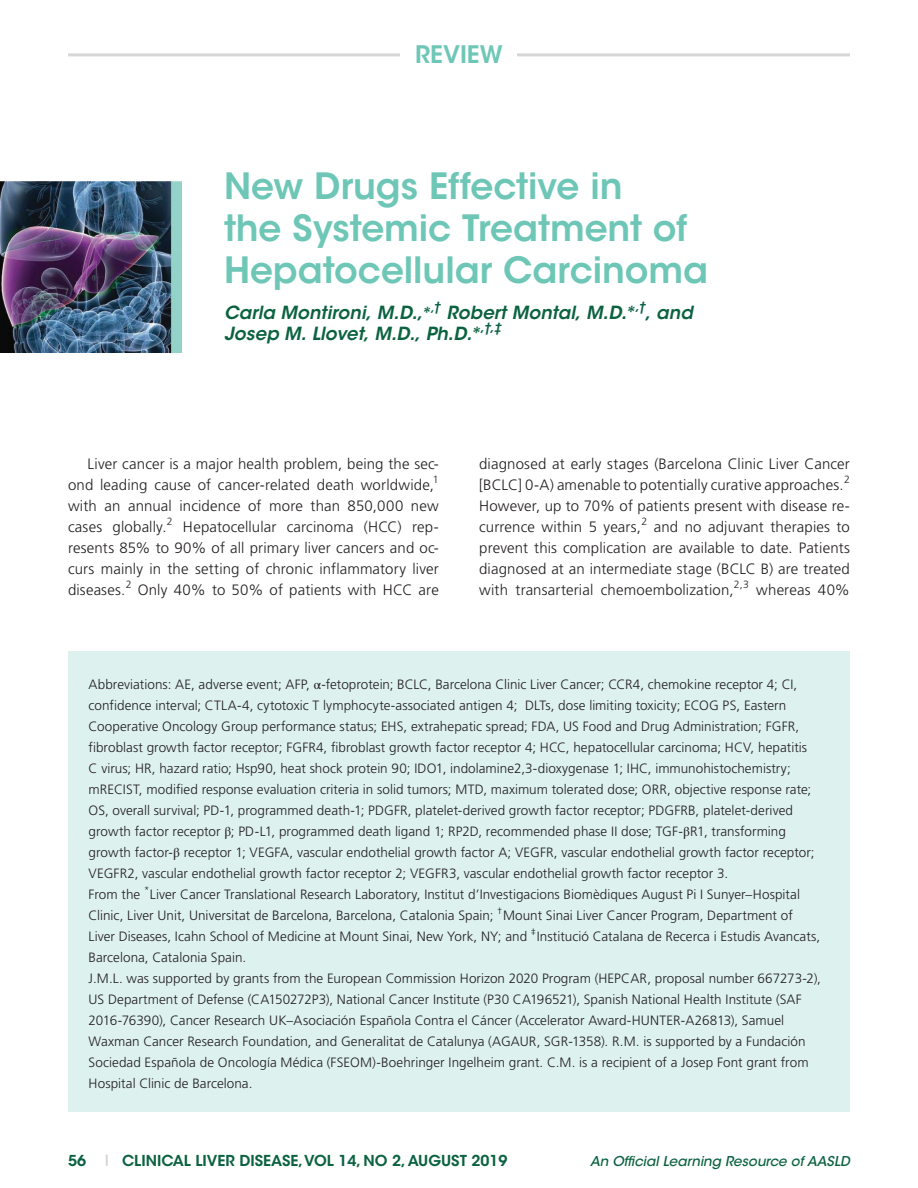
<style>
.page{position:relative;width:918px;height:1188px;background:#fff}
.page>*{position:absolute;margin:0;border:0;box-sizing:border-box;transform-origin:0 0}
.t1{font:600 36px/42px "ITC Avant Garde Std";letter-spacing:-.005em;color:#6ec7b6}
.t2{font:600 24px "ITC Avant Garde Std";color:#6ec7b6}
.t3{font:italic 600 18px "ITC Avant Garde Std";letter-spacing:.005em;color:#0b6241}
.t4{font:300 15px/21px "Frutiger LT Std";letter-spacing:.01em;color:#231f20}
.t5{font:600 15px "ITC Avant Garde Std";color:#0b6241}
.t6{font:300 13.5px/21px "Frutiger LT Std";letter-spacing:.005em;color:#231f20}
.t7{font:italic 500 13.5px "ITC Avant Garde Std";color:#0b6241}
.t8{font:italic 600 12.6px "ITC Avant Garde Std";color:#0b6241}
.t9{font:italic 600 11.55px "ITC Avant Garde Std";color:#0b6241}
.t10{font:300 10.5px "Frutiger LT Std";color:#231f20}
.t11{font:300 9.45px "Frutiger LT Std";color:#231f20}
.s1{font-size:16.5px}
.s2{font-size:12.6px}
.s3{font-family:"STIX";font-weight:400}
</style>
<div class="page">
<hr style="left:68px;top:53px;width:333px;height:3px;background:#d6d7d8">
<hr style="left:517px;top:53px;width:333px;height:3px;background:#d6d7d8">
<img style="left:0;top:182px;width:181px;height:171px">
<div style="left:68px;top:652px;width:782px;height:460px;background:#ddf1ef"></div>
<h2 class="t2" style="left:415px;top:39px;width:89px">Review</h2>
<h1 class="t1" style="left:224px;top:165px;width:486px">New Drugs Effective in<br>the Systemic Treatment of<br>Hepatocellular Carcinoma</h1>
<h3 class="t3" style="left:224px;top:301px;width:208px">Carla Montironi, M.D.,<span class="s1">*</span></h3>
<p class="t9" style="left:431px;top:300px;width:12px">,<span class="s2">†</span></p>
<h3 class="t3" style="left:446px;top:301px;width:191px">Robert Montal, M.D.*</h3>
<p class="t8" style="left:636px;top:298px;width:12px">,†</p>
<h3 class="t3" style="left:645px;top:301px;width:49px">, and</h3>
<h3 class="t3" style="left:224px;top:322px;width:258px">Josep M. Llovet, M.D., Ph.D.*</h3>
<p class="t8" style="left:481px;top:319px;width:23px">,†,‡</p>
<p class="t4" style="left:68px;top:454px;width:372px;text-indent:20px">Liver cancer is a major health problem, being the sec&shy;ond leading cause of cancer-related death worldwide,</p>
<p class="t10" style="left:433px;top:474px;width:7px">1</p>
<p class="t4" style="left:68px;top:496px;width:372px">with an annual incidence of more than 850,000 new cases globally.</p>
<p class="t10" style="left:167px;top:516px;width:7px">2</p>
<p class="t4" style="left:68px;top:517px;width:372px;text-align:justify;text-indent:115px">Hepatocellular carcinoma (HCC) rep&shy;resents 85% to 90% of all primary liver cancers and oc&shy;curs mainly in the setting of chronic inflammatory liver diseases.</p>
<p class="t10" style="left:126px;top:579px;width:7px">2</p>
<p class="t4" style="left:138px;top:580px;width:303px">Only 40% to 50% of patients with HCC are</p>
<p class="t4" style="left:479px;top:454px;width:372px">diagnosed at early stages (Barcelona Clinic Liver Cancer [BCLC] 0-A) amenable to potentially curative approaches.</p>
<p class="t10" style="left:844px;top:474px;width:7px">2</p>
<p class="t4" style="left:479px;top:496px;width:372px">However, up to 70% of patients present with disease re&shy;currence within 5 years,</p>
<p class="t10" style="left:641px;top:516px;width:7px">2</p>
<p class="t4" style="left:479px;top:517px;width:372px;text-align:justify;text-indent:175px">and no adjuvant therapies to prevent this complication are available to date. Patients diagnosed at an intermediate stage (BCLC B) are treated with transarterial chemoembolization,</p>
<p class="t10" style="left:734px;top:579px;width:16px">2,3</p>
<p class="t4" style="left:756px;top:580px;width:95px">whereas 40%</p>
<p class="t6" style="left:89px;top:674px;width:728px">Abbreviations: AE, adverse event; AFP, <span class="s3">α</span>-fetoprotein; BCLC, Barcelona Clinic Liver Cancer; CCR4, chemokine receptor 4; CI, confidence interval; CTLA-4, cytotoxic T lymphocyte-associated antigen 4; DLTs, dose limiting toxicity; ECOG PS, Eastern Cooperative Oncology Group performance status; EHS, extrahepatic spread; FDA, US Food and Drug Administration; FGFR, fibroblast growth factor receptor; FGFR4, fibroblast growth factor receptor 4; HCC, hepatocellular carcinoma; HCV, hepatitis C virus; HR, hazard ratio; Hsp90, heat shock protein 90; IDO1, indolamine2,3-dioxygenase 1; IHC, immunohistochemistry; mRECIST, modified response evaluation criteria in solid tumors; MTD, maximum tolerated dose; ORR, objective response rate; OS, overall survival; PD-1, programmed death-1; PDGFR, platelet-derived growth factor receptor; PDGFRB, platelet-derived growth factor receptor <span class="s3">β</span>; PD-L1, programmed death ligand 1; RP2D, recommended phase II dose; TGF-<span class="s3">β</span>R1, transforming growth factor-<span class="s3">β</span> receptor 1; VEGFA, vascular endothelial growth factor A; VEGFR, vascular endothelial growth factor receptor; VEGFR2, vascular endothelial growth factor receptor 2; VEGFR3, vascular endothelial growth factor receptor 3.<br>From the</p>
<p class="t11" style="left:144px;top:884px;width:7px">*</p>
<p class="t6" style="left:89px;top:884px;width:713px;text-indent:61px">Liver Cancer Translational Research Laboratory, Institut d’Investigacions Biomèdiques August Pi I Sunyer–Hospital<br>Clinic, Liver Unit, Universitat de Barcelona, Barcelona, Catalonia Spain;</p>
<p class="t11" style="left:497px;top:905px;width:7px">†</p>
<p class="t6" style="left:89px;top:905px;width:706px;text-indent:414px">Mount Sinai Liver Cancer Program, Department of<br>Liver Diseases, Icahn School of Medicine at Mount Sinai, New York, NY; and</p>
<p class="t11" style="left:531px;top:926px;width:7px">‡</p>
<p class="t6" style="left:537px;top:926px;width:285px">Institució Catalana de Recerca i Estudis Avancats,</p>
<p class="t6" style="left:89px;top:947px;width:734px">Barcelona, Catalonia Spain.<br>J.M.L. was supported by grants from the European Commission Horizon 2020 Program (HEPCAR, proposal number 667273-2), US Department of Defense (CA150272P3), National Cancer Institute (P30 CA196521), Spanish National Health Institute (SAF 2016-76390), Cancer Research UK–Asociación Española Contra el Cáncer (Accelerator Award-HUNTER-A26813), Samuel Waxman Cancer Research Foundation, and Generalitat de Catalunya (AGAUR, SGR-1358). R.M. is supported by a Fundación Sociedad Española de Oncología Médica (FSEOM)-Boehringer Ingelheim grant. C.M. is a recipient of a Josep Font grant from Hospital Clinic de Barcelona.</p>
<p class="t5" style="left:68px;top:1151px;width:441px">56 <sup>|</sup> Clinical Liver Disease, VOL 14, NO 2, AUGUST 2019</p>
<p class="t7" style="left:590px;top:1152px;width:261px">An Official Learning Resource of AASLD</p>
</div>
